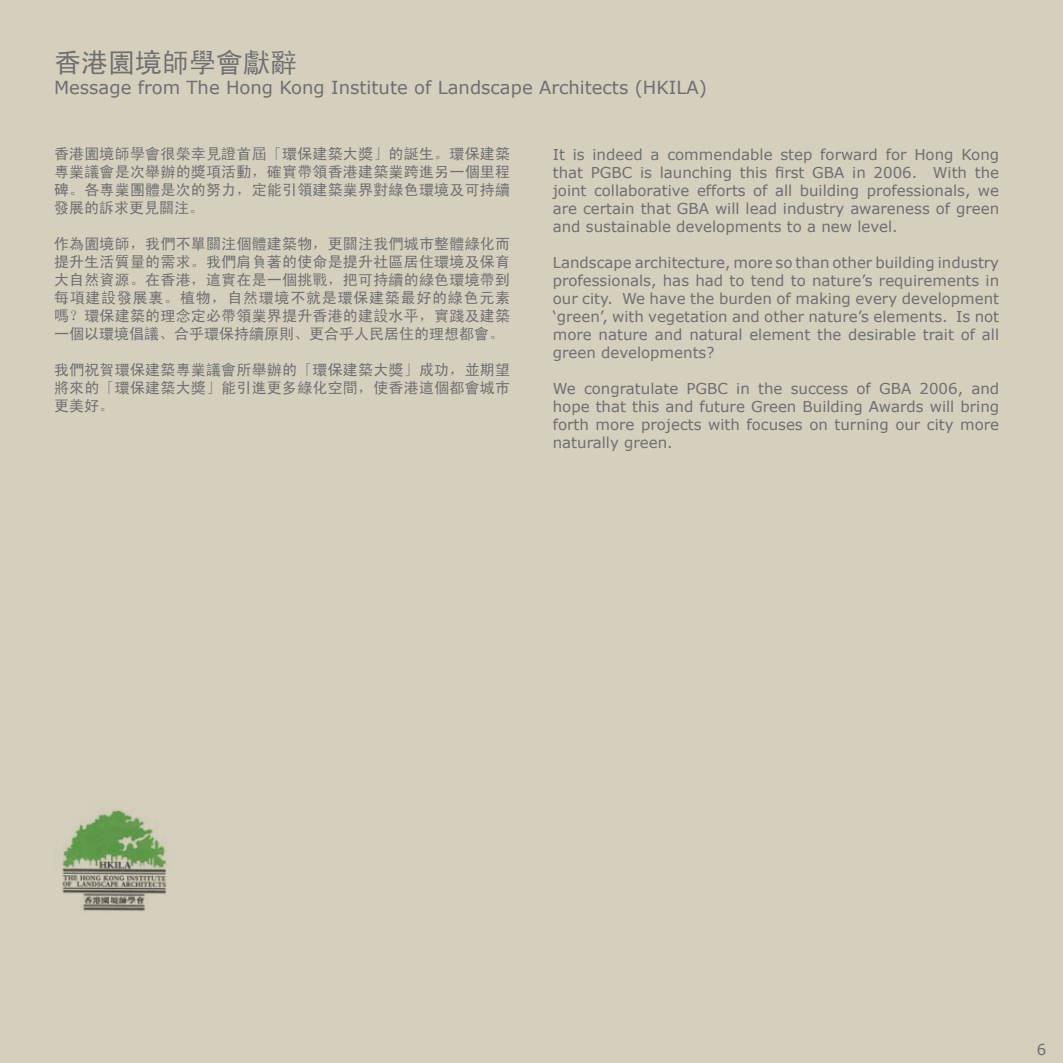
<style>
.page{position:relative;width:1063px;height:1063px;background:#d5cfbd}
.page>*{position:absolute;margin:0;border:0;box-sizing:border-box;transform-origin:0 0}
.t1{font:27px "Sim Hei";color:#6d6f71}
.t2{font:18px "Verdana";color:#6d6f71}
.t3{font:15px/18px "Verdana";color:#6d6f71;text-align:justify}
.t4{font:15px/18px "Sim Hei";letter-spacing:.015em;color:#6d6f71;text-align:justify}
</style>
<div class="page">
<img style="left:62px;top:809px;width:105px;height:102px">
<h1 class="t1" style="left:54px;top:49px;width:244px">香港園境師學會獻辭</h1>
<p class="t2" style="left:54px;top:76px;width:655px">Message from The Hong Kong Institute of Landscape Architects (HKILA)</p>
<p class="t4" style="left:54px;top:145px;width:458px">香港園境師學會很榮幸見證首屆「環保建築大獎」的誕生。環保建築專業議會是次舉辦的獎項活動，確實帶領香港建築業跨進另一個里程碑。各專業團體是次的努力，定能引領建築業界對綠色環境及可持續發展的訴求更見關注。</p>
<p class="t4" style="left:54px;top:235px;width:458px">作為園境師，我們不單關注個體建築物，更關注我們城市整體綠化而提升生活質量的需求。我們肩負著的使命是提升社區居住環境及保育大自然資源。在香港，這實在是一個挑戰，把可持續的綠色環境帶到每項建設發展裏。植物，自然環境不就是環保建築最好的綠色元素嗎？環保建築的理念定必帶領業界提升香港的建設水平，實踐及建築一個以環境倡議、合乎環保持續原則、更合乎人民居住的理想都會。</p>
<p class="t4" style="left:54px;top:361px;width:458px">我們祝賀環保建築專業議會所舉辦的「環保建築大獎」成功，並期望將來的「環保建築大獎」能引進更多綠化空間，使香港這個都會城市更美好。</p>
<p class="t3" style="left:553px;top:145px;width:448px">It is indeed a commendable step forward for Hong Kong that PGBC is launching this first GBA in 2006. With the joint collaborative efforts of all building professionals, we are certain that GBA will lead industry awareness of green and sustainable developments to a new level.</p>
<p class="t3" style="left:553px;top:253px;width:448px">Landscape architecture, more so than other building industry professionals, has had to tend to nature’s requirements in our city. We have the burden of making every development ‘green’, with vegetation and other nature’s elements. Is not more nature and natural element the desirable trait of all green developments?</p>
<p class="t3" style="left:553px;top:379px;width:448px">We congratulate PGBC in the success of GBA 2006, and hope that this and future Green Building Awards will bring forth more projects with focuses on turning our city more naturally green.</p>
<p class="t3" style="left:1037px;top:1040px;width:11px">6</p>
</div>
